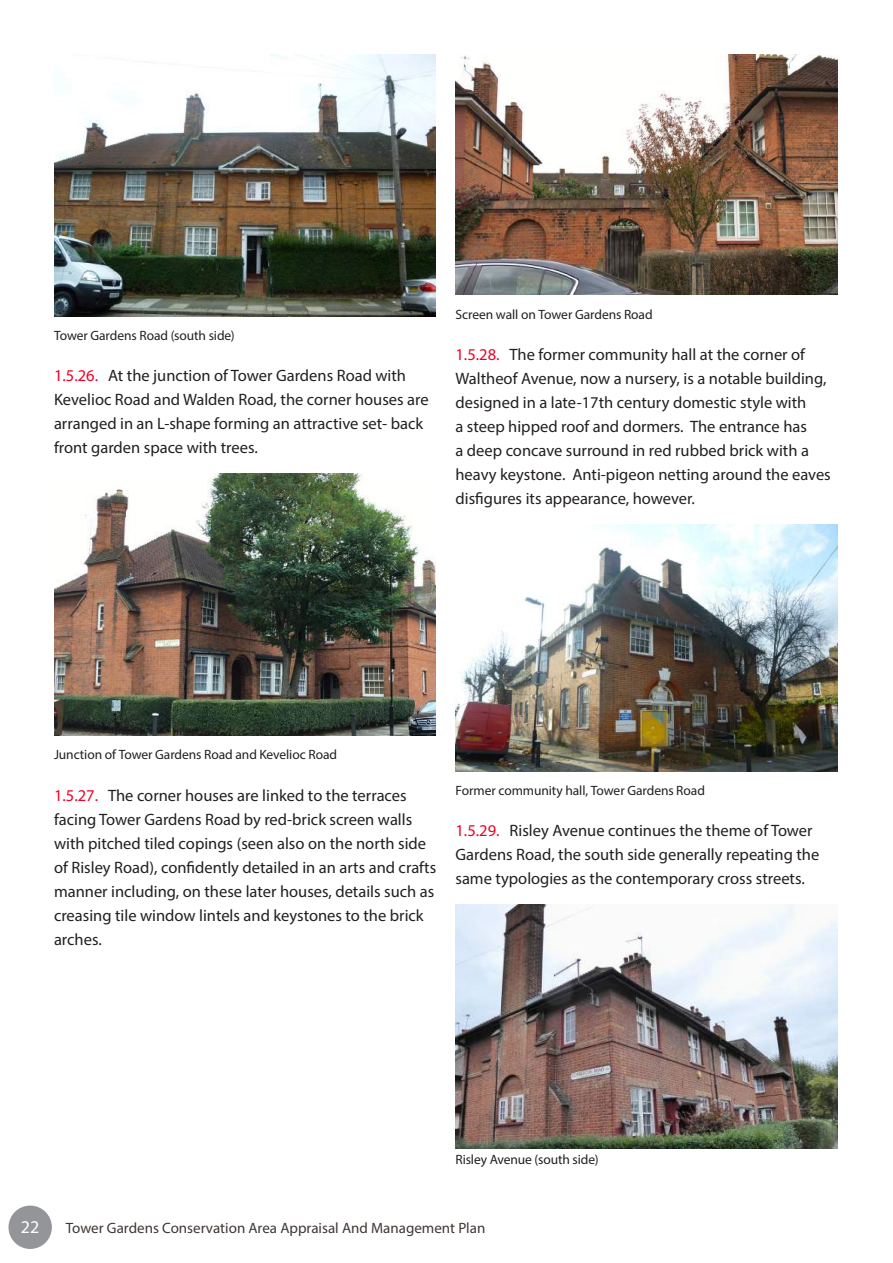
<style>
.page{position:relative;width:893px;height:1263px;background:#fff}
.page>*{position:absolute;margin:0;border:0;box-sizing:border-box;transform-origin:0 0}
.t1{font:18px "Myriad Pro";color:#fff}
.t2{font:16.5px/24px "Myriad Pro";color:#231f20}
.t3{font:15px "Myriad Pro";color:#3e3835}
.t4{font:13.5px "Myriad Pro";letter-spacing:-.005em;color:#231f20}
.s1{color:#ef0027}
</style>
<div class="page">
<div style="left:9px;top:1205px;width:43px;height:44px;background:#939598;border-radius:50%"></div>
<img style="left:54px;top:54px;width:382px;height:262px">
<img style="left:54px;top:473px;width:382px;height:262px">
<img style="left:455px;top:54px;width:382px;height:241px">
<img style="left:455px;top:524px;width:382px;height:247px">
<img style="left:455px;top:904px;width:382px;height:244px">
<p class="t4" style="left:54px;top:327px;width:182px">Tower Gardens Road (south side)</p>
<p class="t2" style="left:54px;top:363px;width:376px"><span class="s1">1.5.26.</span> At the junction of Tower Gardens Road with Kevelioc Road and Walden Road, the corner houses are arranged in an L-shape forming an attractive set- back front garden space with trees.</p>
<p class="t4" style="left:455px;top:306px;width:199px">Screen wall on Tower Gardens Road</p>
<p class="t2" style="left:455px;top:342px;width:377px"><span class="s1">1.5.28.</span> The former community hall at the corner of Waltheof Avenue, now a nursery, is a notable building, designed in a late-17th century domestic style with<br>a steep hipped roof and dormers. The entrance has<br>a deep concave surround in red rubbed brick with a heavy keystone. Anti-pigeon netting around the eaves disfigures its appearance, however.</p>
<p class="t4" style="left:54px;top:747px;width:285px">Junction of Tower Gardens Road and Kevelioc Road</p>
<p class="t2" style="left:54px;top:783px;width:384px"><span class="s1">1.5.27.</span> The corner houses are linked to the terraces facing Tower Gardens Road by red-brick screen walls with pitched tiled copings (seen also on the north side of Risley Road), confidently detailed in an arts and crafts manner including, on these later houses, details such as creasing tile window lintels and keystones to the brick arches.</p>
<p class="t4" style="left:455px;top:782px;width:251px">Former community hall, Tower Gardens Road</p>
<p class="t2" style="left:455px;top:818px;width:365px"><span class="s1">1.5.29.</span> Risley Avenue continues the theme of Tower<br>Gardens Road, the south side generally repeating the same typologies as the contemporary cross streets.</p>
<p class="t4" style="left:455px;top:1151px;width:145px">Risley Avenue (south side)</p>
<p class="t1" style="left:21px;top:1215px;width:20px">22</p>
<p class="t3" style="left:66px;top:1218px;width:421px">Tower Gardens Conservation Area Appraisal And Management Plan</p>
</div>
